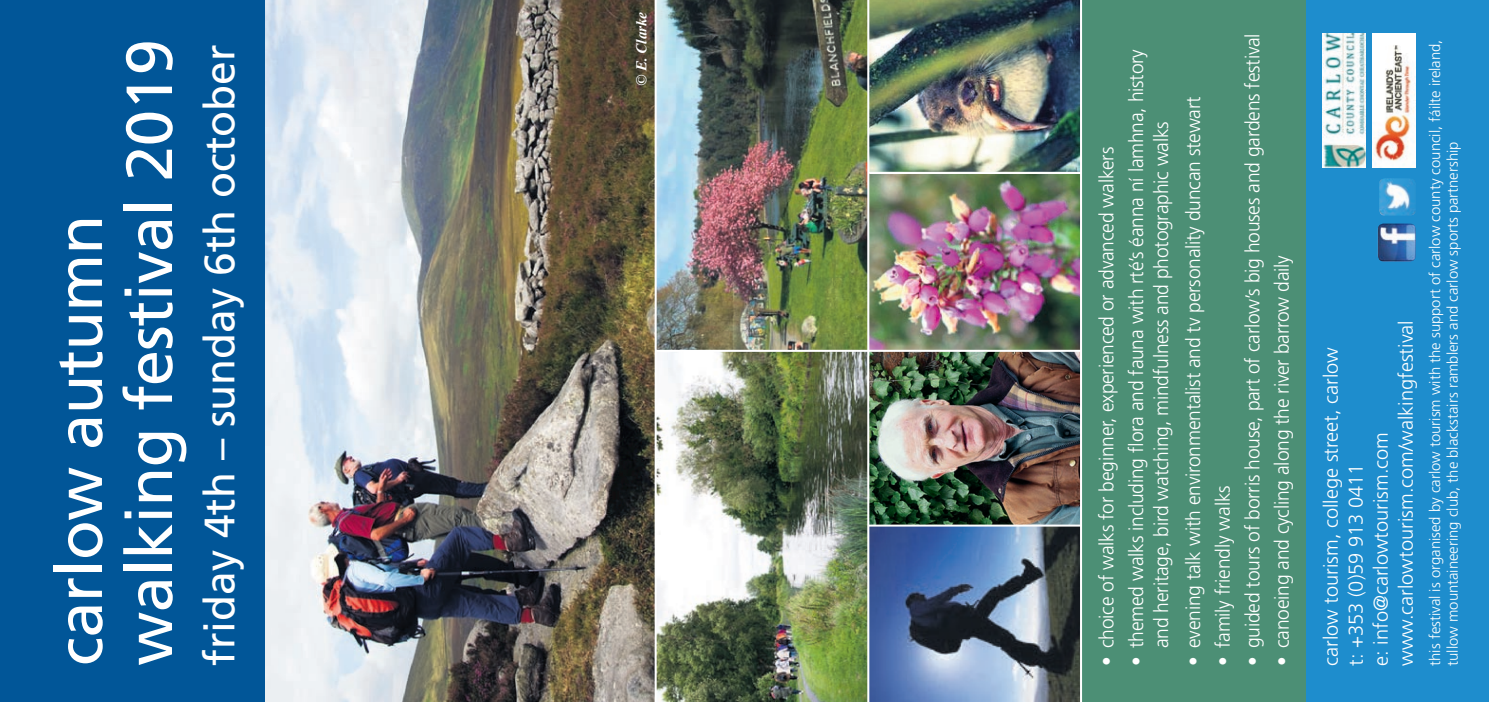
<style>
.page{position:relative;width:1489px;height:702px;background:#fff}
.page>*{position:absolute;margin:0;border:0;box-sizing:border-box;transform-origin:0 0}
.t1{font:65px/70px "Frutiger LT Std";letter-spacing:-.01em;color:#fff}
.t2{font:42.5px "Frutiger LT Std";color:#fff}
.t3{font:300 20px/25px "Frutiger LT Std";letter-spacing:-.01em;color:#fff;scale:.96 1}
.t4{font:300 20px/25px "Frutiger LT Std";letter-spacing:-.01em;color:#fff}
.t5{font:300 15px/17.5px "Frutiger LT Std";color:#fff}
.t6{font:italic 700 15px "Times New Roman";color:#fff}
</style>
<div class="page">
<div style="left:0;top:0;width:266px;height:702px;background:#015698"></div>
<img style="left:266px;top:0;width:388px;height:702px">
<img style="left:656px;top:352px;width:211px;height:350px">
<img style="left:656px;top:0;width:211px;height:350px">
<img style="left:869px;top:349px;width:210px;height:353px">
<div style="left:1081px;top:0;width:228px;height:702px;background:#4c8f75"></div>
<div style="left:1305px;top:0;width:183px;height:702px;background:#1e8dcd"></div>
<img style="left:1377px;top:223px;width:38px;height:38px">
<img style="left:1379px;top:178px;width:36px;height:37px">
<img style="left:1372px;top:34px;width:43px;height:133px">
<img style="left:1322px;top:34px;width:43px;height:133px">
<img style="left:869px;top:352px;width:210px;height:172px">
<img style="left:869px;top:174px;width:210px;height:175px">
<img style="left:869px;top:0;width:210px;height:172px">
<hr style="left:655px;top:350px;width:425px;height:2px;background:#fff">
<hr style="left:868px;top:524px;width:213px;height:2px;background:#fff">
<h1 class="t1" style="left:45px;top:665px;width:628px;rotate:-90deg">carlow autumn walking festival 2019</h1>
<h2 class="t2" style="left:195px;top:665px;width:623px;rotate:-90deg">friday 4th – sunday 6th october</h2>
<p class="t6" style="left:631px;top:86px;width:76px;rotate:-90deg">© E. Clarke</p>
<p class="t3" style="left:1094px;top:665px;width:542px;rotate:-90deg">• choice of walks for beginner, experienced or advanced walkers</p>
<p class="t3" style="left:1123px;top:648px;width:625px;text-indent:-18px;rotate:-90deg">• themed walks including flora and fauna with rté’s éanna ní lamhna, history and heritage, bird watching, mindfulness and photographic walks</p>
<p class="t3" style="left:1180px;top:665px;width:594px;rotate:-90deg">• evening talk with environmentalist and tv personality duncan stewart</p>
<p class="t3" style="left:1210px;top:665px;width:189px;rotate:-90deg">• family friendly walks</p>
<p class="t3" style="left:1240px;top:665px;width:660px;rotate:-90deg">• guided tours of borris house, part of carlow’s big houses and gardens festival</p>
<p class="t3" style="left:1269px;top:665px;width:429px;rotate:-90deg">• canoeing and cycling along the river barrow daily</p>
<p class="t4" style="left:1318px;top:665px;width:347px;rotate:-90deg">carlow tourism, college street, carlow<br>t: +353 (0)59 913 0411<br>e: info@carlowtourism.com www.carlowtourism.com/walkingfestival</p>
<p class="t5" style="left:1426px;top:665px;width:627px;rotate:-90deg">this festival is organised by carlow tourism with the support of carlow county council, fáilte ireland, tullow mountaineering club, the blackstairs ramblers and carlow sports partnership</p>
</div>
